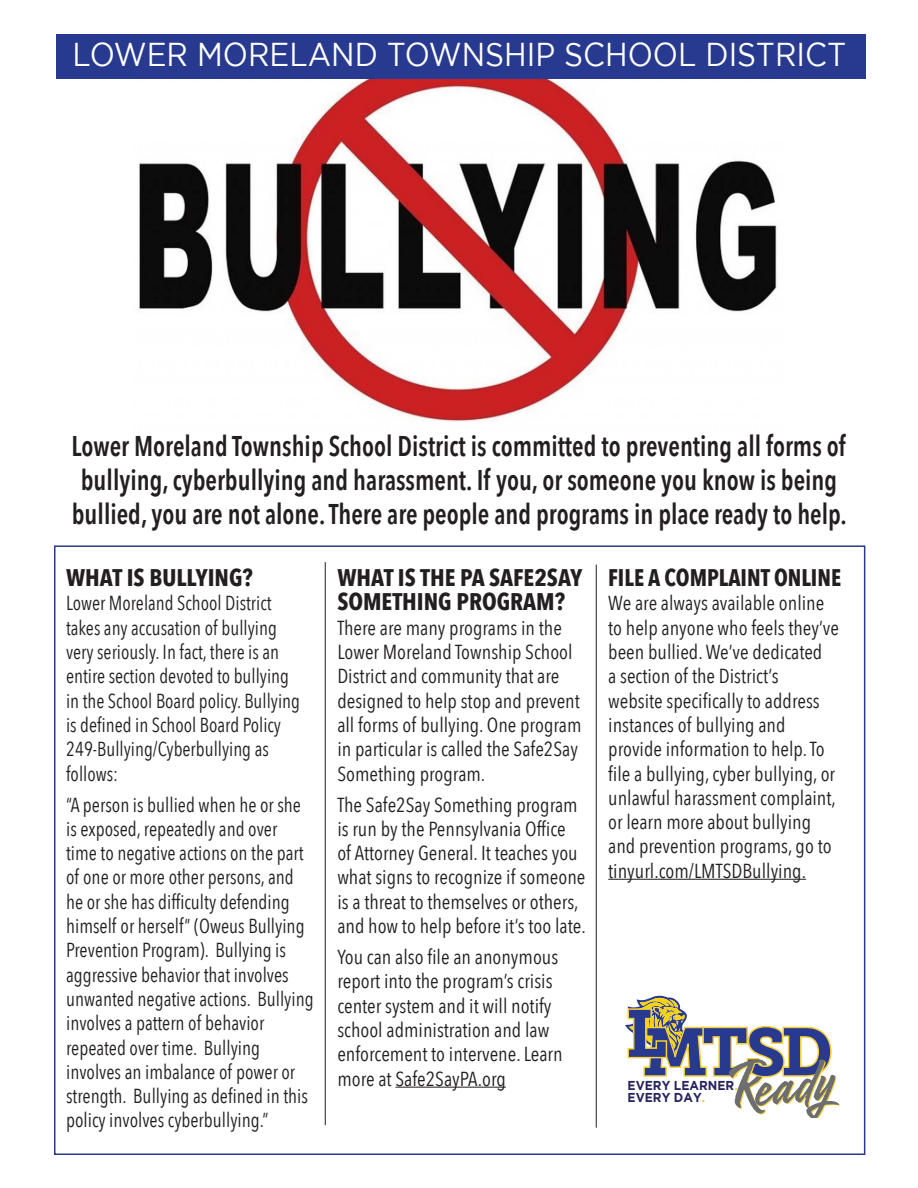
<style>
.page{position:relative;width:918px;height:1188px;background:#fff}
.page>*{position:absolute;margin:0;border:0;box-sizing:border-box;transform-origin:0 0}
.t1{font:67.95px "Museo Slab 900";color:#283a8f}
.t2{font:67.8px "Museo Slab 900";color:#283a8f}
.t3{font:33px "Gotham";color:#fff;scale:.9 1}
.t4{font:600 28.5px/34.2px "Avenir Next Condensed";color:#231f20;text-align:center;scale:.9 1}
.t5{font:700 24px/24.3px "Avenir Next Condensed";color:#231f20}
.t6{font:700 24px "Avenir Next Condensed";color:#231f20;scale:.94 1}
.t7{font:20.25px/24.3px "Avenir Next Condensed";color:#231f20}
.t8{font:20.25px/24.3px "Avenir Next Condensed";color:#231f20;scale:.95 1}
.t9{font:20.25px/24.3px "Avenir Next Condensed";color:#231f20;scale:.94 1}
.t10{font:700 12.9px "Gotham";color:#27235f;scale:.94 1}
.s1{color:#f8cf38}
.s2{font-size:67.8px}
</style>
<div class="page">
<img style="left:132px;top:78px;width:654px;height:344px">
<div style="left:56px;top:34px;width:809px;height:44px;background:#283a8f"></div>
<hr style="left:608px;top:879px;width:198px;height:1px;background:#231f20">
<svg style="left:625px;top:996px;width:215px;height:122px"></svg>
<hr style="left:395px;top:1087px;width:111px;height:1px;background:#231f20">
<hr style="left:325px;top:562px;width:1px;height:563px;background:#231f20">
<hr style="left:596px;top:565px;width:1px;height:563px;background:#231f20">
<p class="t3" style="left:72px;top:36px;width:861px">LOWER MORELAND TOWNSHIP SCHOOL DISTRICT</p>
<p class="t4" style="left:72px;top:428px;width:863px">Lower Moreland Township School District is committed to preventing all forms of bullying, cyberbullying and harassment. If you, or someone you know is being bullied, you are not alone. There are people and programs in place ready to help.</p>
<p class="t6" style="left:608px;top:563px;width:249px">FILE A COMPLAINT ONLINE</p>
<p class="t7" style="left:608px;top:590px;width:232px">We are always available online to help anyone who feels they’ve been bullied. We’ve dedicated<br>a section of the District’s<br>website specifically to address instances of bullying and provide information to help. To file a bullying, cyber bullying, or unlawful harassment complaint, or learn more about bullying and prevention programs, go to tinyurl.com/LMTSDBullying.</p>
<p class="t5" style="left:66px;top:565px;width:188px">WHAT IS BULLYING?</p>
<p class="t9" style="left:66px;top:590px;width:250px">Lower Moreland School District takes any accusation of bullying very seriously. In fact, there is an entire section devoted to bullying in the School Board policy. Bullying is defined in School Board Policy<br>249-Bullying/Cyberbullying as follows:</p>
<p class="t8" style="left:66px;top:791px;width:262px">“A person is bullied when he or she is exposed, repeatedly and over<br>time to negative actions on the part of one or more other persons, and he or she has difficulty defending himself or herself” (Oweus Bullying Prevention Program). Bullying is aggressive behavior that involves unwanted negative actions. Bullying involves a pattern of behavior repeated over time. Bullying involves an imbalance of power or strength. Bullying as defined in this policy involves cyberbullying.”</p>
<p class="t5" style="left:337px;top:565px;width:246px">WHAT IS THE PA SAFE2SAY<br>SOMETHING PROGRAM?</p>
<p class="t7" style="left:337px;top:615px;width:246px">There are many programs in the<br>Lower Moreland Township School<br>District and community that are designed to help stop and prevent all forms of bullying. One program in particular is called the Safe2Say<br>Something program.</p>
<p class="t7" style="left:337px;top:791px;width:250px">The Safe2Say Something program is run by the Pennsylvania Office<br>of Attorney General. It teaches you what signs to recognize if someone is a threat to themselves or others, and how to help before it’s too late.</p>
<p class="t7" style="left:337px;top:944px;width:227px">You can also file an anonymous report into the program’s crisis center system and it will notify school administration and law enforcement to intervene. Learn more at Safe2SayPA.org</p>
<p class="t2" style="left:625px;top:994px;width:45px">L</p>
<p class="t10" style="left:628px;top:1078px;width:119px">EVERY LEARNER<span class="s1">.</span></p>
<p class="t1" style="left:642px;top:1013px;width:193px"><span class="s2">M</span>TSD</p>
<p class="t10" style="left:628px;top:1090px;width:84px">EVERY DAY<span class="s1">.</span></p>
</div>
